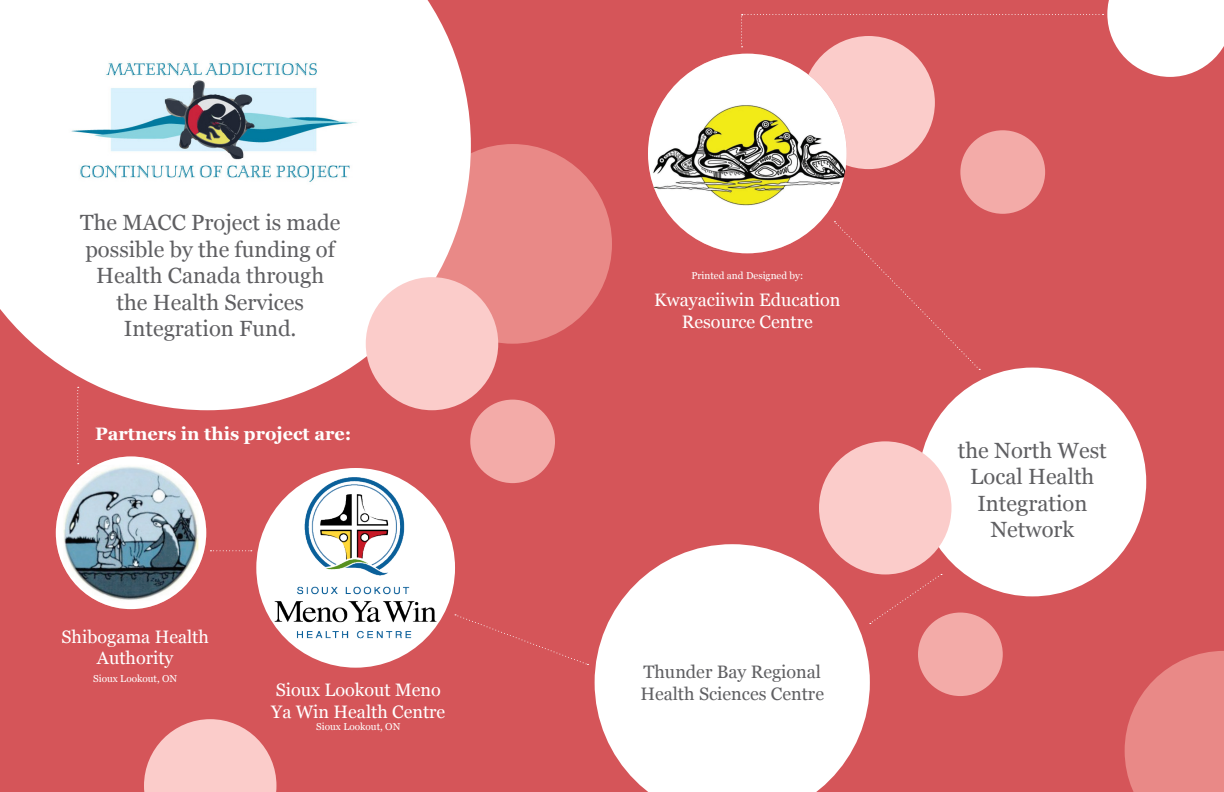
<style>
.page{position:relative;width:1224px;height:792px;background:#d55559}
.page>*{position:absolute;margin:0;border:0;box-sizing:border-box;transform-origin:0 0}
.t1{font:22px/26.4px "Georgia";color:#5f5f62;text-align:center}
.t2{font:18px/21.6px "Georgia";color:#fff;text-align:center}
.t3{font:18px/21.6px "Georgia";color:#5f5f62}
.t4{font:700 18px "Georgia";color:#fff}
.t5{font:10px "Georgia";color:#fff}
</style>
<div class="page">
<div style="left:413px;top:144px;width:199px;height:200px;background:#e98987;border-radius:50%"></div>
<svg style="left:0;top:0;width:471px;height:410px;background:#faedee"></svg>
<div style="left:366px;top:277px;width:132px;height:133px;background:#fbccca;border-radius:50%"></div>
<div style="left:470px;top:400px;width:85px;height:83px;background:#f3aba8;border-radius:50%"></div>
<img style="left:56px;top:456px;width:150px;height:153px">
<div style="left:256px;top:468px;width:199px;height:200px;background:#fff;border-radius:50%"></div>
<img style="left:275px;top:477px;width:162px;height:162px">
<img style="left:60px;top:36px;width:300px;height:170px">
<svg style="left:144px;top:719px;width:132px;height:73px"></svg>
<svg style="left:77px;top:387px;width:2px;height:77px"></svg>
<svg style="left:210px;top:550px;width:42px;height:1px"></svg>
<svg style="left:455px;top:614px;width:134px;height:51px"></svg>
<svg style="left:595px;top:544px;width:275px;height:248px;fill:#fff"></svg>
<div style="left:918px;top:368px;width:228px;height:228px;background:#fff;border-radius:50%"></div>
<div style="left:819px;top:441px;width:133px;height:133px;background:#fbccca;border-radius:50%"></div>
<div style="left:802px;top:36px;width:133px;height:133px;background:#fbccca;border-radius:50%"></div>
<img style="left:648px;top:54px;width:199px;height:199px">
<div style="left:960px;top:130px;width:85px;height:84px;background:#f3aba8;border-radius:50%"></div>
<div style="left:918px;top:613px;width:85px;height:83px;background:#f3aba8;border-radius:50%"></div>
<svg style="left:1125px;top:651px;width:99px;height:141px"></svg>
<svg style="left:870px;top:574px;width:72px;height:50px"></svg>
<svg style="left:834px;top:221px;width:146px;height:149px"></svg>
<svg style="left:741px;top:0;width:483px;height:77px"></svg>
<p class="t1" style="left:80px;top:209px;width:262px">The MACC Project is made possible by the funding of<br>Health Canada through the Health Services<br>Integration Fund.</p>
<p class="t4" style="left:95px;top:420px;width:258px">Partners in this project are:</p>
<p class="t2" style="left:62px;top:625px;width:149px">Shibogama Health<br>Authority</p>
<p class="t5" style="left:93px;top:672px;width:86px">Sioux Lookout, ON</p>
<p class="t2" style="left:271px;top:678px;width:176px;text-align:left">Sioux Lookout Meno<br>Ya Win Health Centre</p>
<p class="t5" style="left:316px;top:719px;width:86px">Sioux Lookout, ON</p>
<p class="t5" style="left:691px;top:268px;width:113px">Printed and Designed by:</p>
<p class="t2" style="left:654px;top:289px;width:188px">Kwayaciiwin Education<br>Resource Centre</p>
<p class="t3" style="left:640px;top:660px;width:185px">Thunder Bay Regional<br>Health Sciences Centre</p>
<p class="t1" style="left:958px;top:436px;width:150px">the North West<br>Local Health<br>Integration<br>Network</p>
</div>
